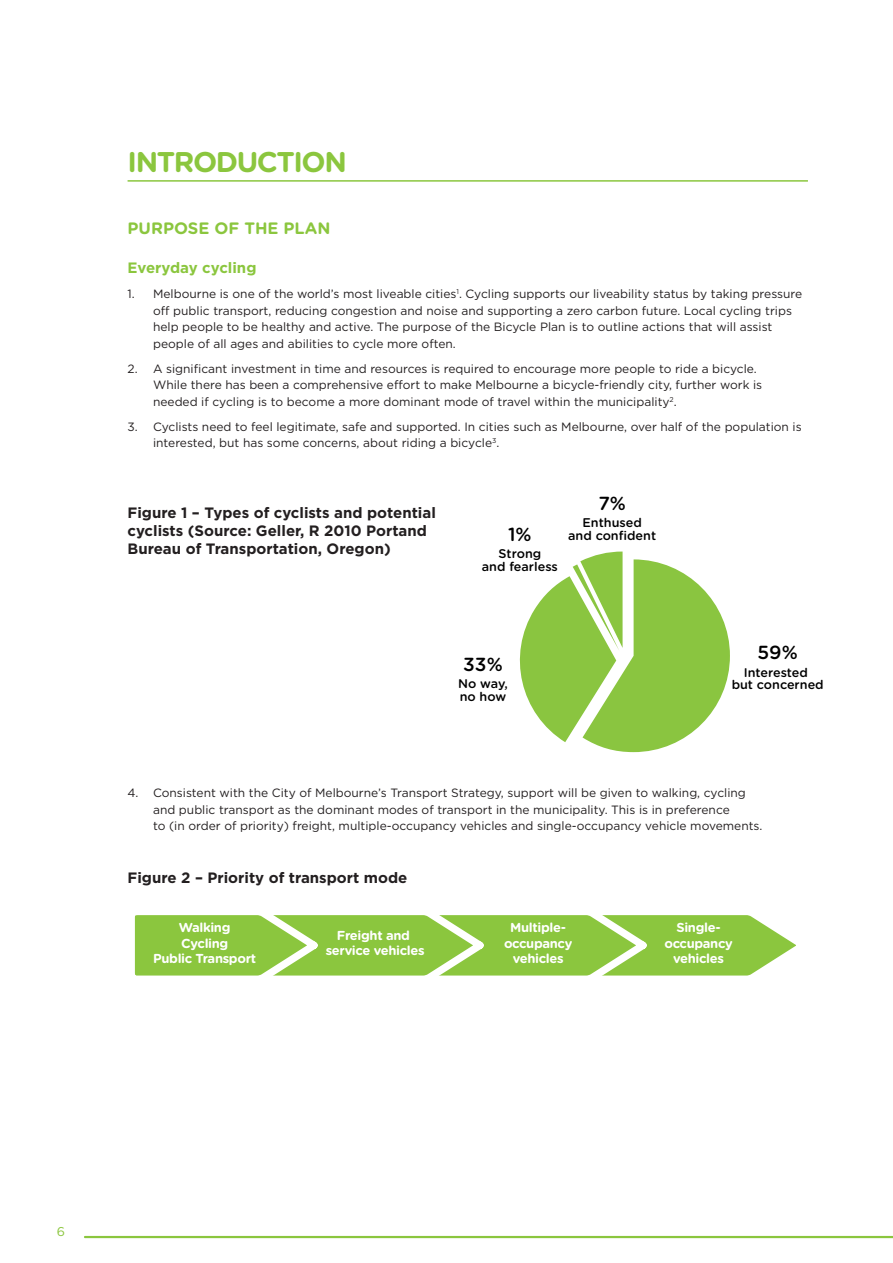
<style>
.page{position:relative;width:893px;height:1263px;background:#fff}
.page>*{position:absolute;margin:0;border:0;box-sizing:border-box;transform-origin:0 0}
.t1{font:700 28.5px "Gotham Rounded";letter-spacing:-.05em;color:#8bc63e}
.t2{font:500 18.9px "Gotham Rounded";color:#000001}
.t3{font:700 16.5px "Gotham Rounded";color:#8bc63e}
.t4{font:700 15px/18px "Gotham HTF";color:#231f20}
.t5{font:700 15px "Gotham HTF";color:#8bc63e}
.t6{font:700 13.05px/15.3px "Gotham Rounded";letter-spacing:-.025em;color:#fff;text-align:center}
.t7{font:12.75px "Gotham Rounded";color:#8bc63e}
.t8{font:500 12.6px/12.6px "Gotham Rounded";color:#000001;text-align:center}
.t9{font:12px/16.5px "Gotham HTF";color:#231f20}
</style>
<div class="page">
<hr style="left:128px;top:180px;width:680px;height:2px;background:#8bc63e">
<svg style="left:134px;top:915px;width:662px;height:61px;background:#97cc52"></svg>
<svg style="left:519px;top:551px;width:211px;height:201px"></svg>
<hr style="left:84px;top:1236px;width:809px;height:2px;background:#8bc63e">
<h1 class="t1" style="left:128px;top:141px;width:221px">INTRODUCTION</h1>
<h3 class="t3" style="left:128px;top:216px;width:204px">PURPOSE OF THE PLAN</h3>
<p class="t5" style="left:128px;top:259px;width:130px">Everyday cycling</p>
<p class="t9" style="left:153px;top:286px;width:651px;text-indent:-26px">1. Melbourne is one of the world’s most liveable cities<sup>1</sup>. Cycling supports our liveability status by taking pressure off public transport, reducing congestion and noise and supporting a zero carbon future. Local cycling trips help people to be healthy and active. The purpose of the Bicycle Plan is to outline actions that will assist people of all ages and abilities to cycle more often.</p>
<p class="t9" style="left:153px;top:360px;width:611px;text-indent:-26px">2. A significant investment in time and resources is required to encourage more people to ride a bicycle.<br>While there has been a comprehensive effort to make Melbourne a bicycle-friendly city, further work is needed if cycling is to become a more dominant mode of travel within the municipality<sup>2</sup>.</p>
<p class="t9" style="left:153px;top:418px;width:650px;text-indent:-26px">3. Cyclists need to feel legitimate, safe and supported. In cities such as Melbourne, over half of the population is interested, but has some concerns, about riding a bicycle<sup>3</sup>.</p>
<p class="t4" style="left:128px;top:504px;width:310px">Figure 1 – Types of cyclists and potential cyclists (Source: Geller, R 2010 Portand<br>Bureau of Transportation, Oregon)</p>
<h2 class="t2" style="left:598px;top:490px;width:29px">7%</h2>
<p class="t8" style="left:582px;top:516px;width:61px">Enthused</p>
<h2 class="t2" style="left:508px;top:520px;width:25px">1%</h2>
<p class="t8" style="left:568px;top:528px;width:89px">and confident</p>
<p class="t8" style="left:482px;top:547px;width:78px">Strong<br>and fearless</p>
<h2 class="t2" style="left:463px;top:651px;width:41px">33%</h2>
<p class="t8" style="left:458px;top:677px;width:51px;text-align:left">No way, no how</p>
<h2 class="t2" style="left:758px;top:639px;width:42px">59%</h2>
<p class="t8" style="left:732px;top:665px;width:94px">Interested<br>but concerned</p>
<p class="t9" style="left:153px;top:785px;width:611px;text-indent:-26px">4. Consistent with the City of Melbourne’s Transport Strategy, support will be given to walking, cycling and public transport as the dominant modes of transport in the municipality. This is in preference<br>to (in order of priority) freight, multiple-occupancy vehicles and single-occupancy vehicle movements.</p>
<p class="t4" style="left:128px;top:869px;width:281px">Figure 2 – Priority of transport mode</p>
<p class="t6" style="left:153px;top:919px;width:105px">Walking<br>Cycling<br>Public Transport</p>
<p class="t6" style="left:326px;top:927px;width:100px">Freight and service vehicles</p>
<p class="t6" style="left:504px;top:919px;width:70px">Multiple&shy;occupancy vehicles</p>
<p class="t6" style="left:664px;top:919px;width:70px">Single&shy;occupancy vehicles</p>
<p class="t7" style="left:57px;top:1223px;width:10px">6</p>
</div>
